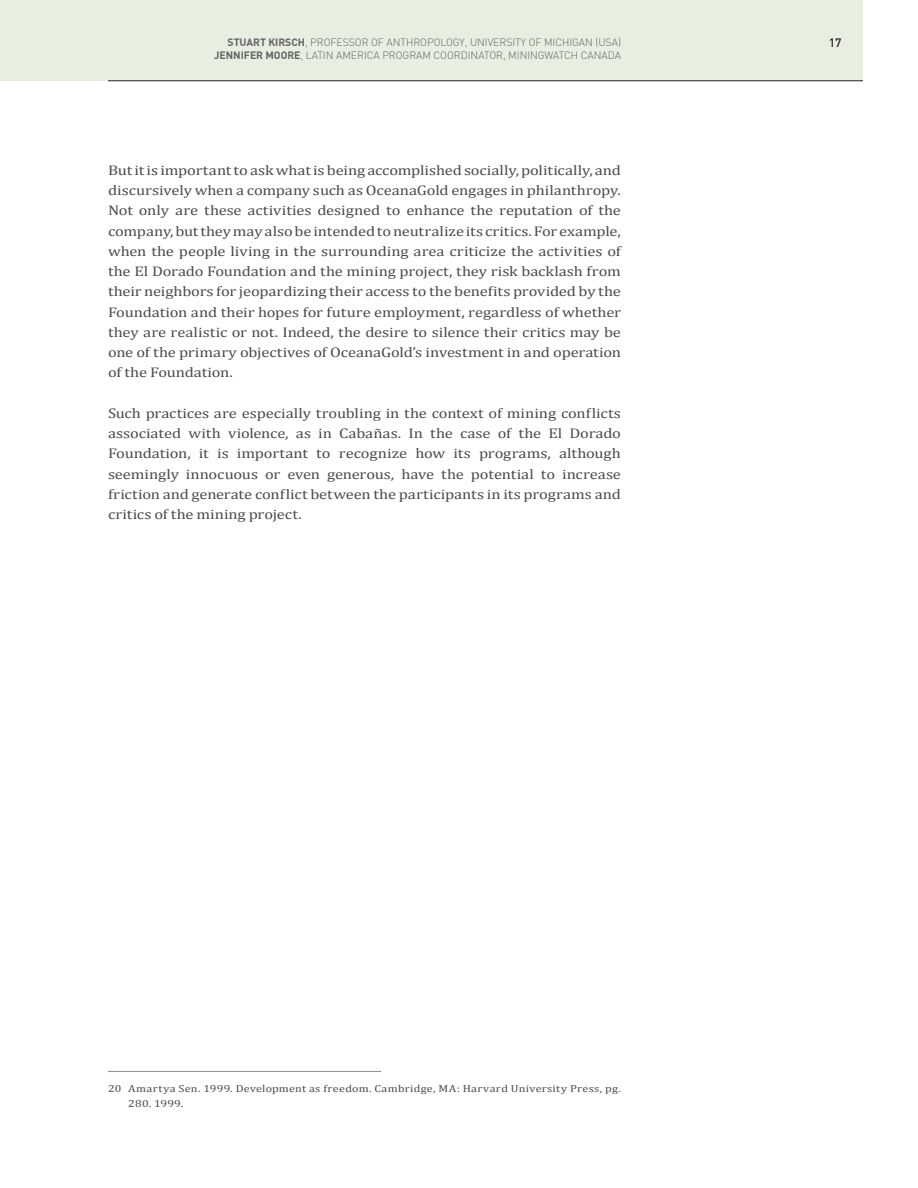
<style>
.page{position:relative;width:918px;height:1188px;background:#fff}
.page>*{position:absolute;margin:0;border:0;box-sizing:border-box;transform-origin:0 0}
.t1{font:14.1px/20.2px "Cambria";letter-spacing:-.005em;color:#4b4c4d;text-align:justify;scale:1.18 1}
.t2{font:500 12px "DIN Pro";color:#231f20}
.t3{font:300 10.5px "DIN Pro";letter-spacing:-.005em;color:#636366}
.t4{font:10.2px/15px "Cambria";letter-spacing:.025em;color:#4b4c4d;scale:1.18 1}
.s1{font-weight:700}
</style>
<div class="page">
<div style="left:0;top:0;width:863px;height:81px;background:#e9efe0"></div>
<hr style="left:108px;top:80px;width:755px;height:1px;background:#231f20">
<hr style="left:108px;top:1071px;width:273px;height:1px;background:#939598">
<p class="t3" style="left:228px;top:35px;width:395px"><span class="s1">STUART KIRSCH</span>, PROFESSOR OF ANTHROPOLOGY, UNIVERSITY OF MICHIGAN (USA)</p>
<p class="t2" style="left:829px;top:35px;width:14px">17</p>
<p class="t3" style="left:214px;top:49px;width:408px"><span class="s1">JENNIFER MOORE</span>, LATIN AMERICA PROGRAM COORDINATOR, MININGWATCH CANADA</p>
<p class="t1" style="left:108px;top:160px;width:436px">But it is important to ask what is being accomplished socially, politically, and discursively when a company such as OceanaGold engages in philanthropy.<br>Not only are these activities designed to enhance the reputation of the company, but they may also be intended to neutralize its critics. For example, when the people living in the surrounding area criticize the activities of the El Dorado Foundation and the mining project, they risk backlash from their neighbors for jeopardizing their access to the benefits provided by the Foundation and their hopes for future employment, regardless of whether they are realistic or not. Indeed, the desire to silence their critics may be one of the primary objectives of OceanaGold’s investment in and operation of the Foundation.</p>
<p class="t1" style="left:108px;top:403px;width:436px">Such practices are especially troubling in the context of mining conflicts associated with violence, as in Cabañas. In the case of the El Dorado Foundation, it is important to recognize how its programs, although seemingly innocuous or even generous, have the potential to increase friction and generate conflict between the participants in its programs and critics of the mining project.</p>
<p class="t4" style="left:128px;top:1081px;width:419px;text-indent:-20px">20 Amartya Sen. 1999. Development as freedom. Cambridge, MA: Harvard University Press, pg.<br>280. 1999.</p>
</div>
